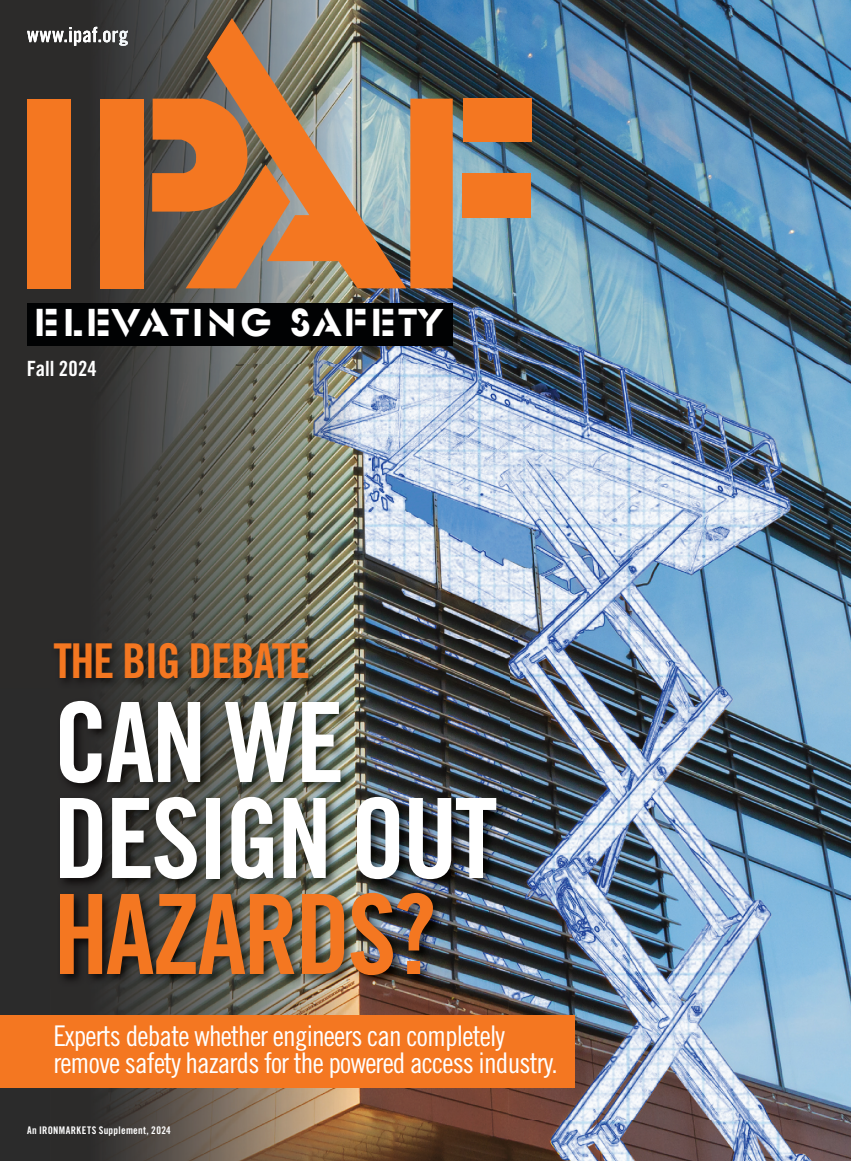
<style>
.page{position:relative;width:851px;height:1161px;background:#fff}
.page>*{position:absolute;margin:0;border:0;box-sizing:border-box;transform-origin:0 0}
.t1{font:110.85px/96px "Trade Gothic LT Std Bd Cn 20";letter-spacing:-.03em;color:#fff}
.t2{font:110.85px "Trade Gothic LT Std Bd Cn 20";letter-spacing:-.03em;color:#f47721}
.t3{font:48px "Trade Gothic LT Std Bd Cn 20";letter-spacing:-.03em;color:#f47721}
.t4{font:40.35px "Glaser Ste D";letter-spacing:.1em;color:#fff}
.t5{font:28.5px/27px "Trade Gothic LT Std Cn 18";letter-spacing:-.03em;color:#fff}
.t6{font:21px "Trade Gothic LT Std Bd Cn 20";color:#fff}
.t7{font:10.5px "Trade Gothic LT Std Bd Cn 20";letter-spacing:.03em;color:#fff}
</style>
<div class="page">
<img style="left:153px;top:0;width:697px;height:364px">
<img style="left:0;top:0;width:153px;height:688px">
<img style="left:509px;top:364px;width:341px;height:797px">
<img style="left:152px;top:364px;width:357px;height:594px">
<div style="left:0;top:688px;width:51px;height:473px;background:#2b2b2b"></div>
<img style="left:50px;top:958px;width:459px;height:203px">
<img style="left:27px;top:27px;width:101px;height:19px">
<img style="left:51px;top:640px;width:102px;height:348px">
<div style="left:0;top:1016px;width:574px;height:72px;background:#f47721"></div>
<div style="left:27px;top:99px;width:44px;height:189px;background:#f47721"></div>
<div style="left:100px;top:99px;width:43px;height:189px;background:#f47721"></div>
<svg style="left:152px;top:99px;width:55px;height:189px;background:#9e6135"></svg>
<img style="left:207px;top:18px;width:199px;height:270px">
<div style="left:410px;top:99px;width:42px;height:189px;background:#f47721"></div>
<div style="left:463px;top:99px;width:68px;height:43px;background:#f47721"></div>
<div style="left:462px;top:173px;width:69px;height:45px;background:#f47721"></div>
<div style="left:27px;top:303px;width:425px;height:43px;background:#010203"></div>
<h3 class="t4" style="left:34px;top:300px;width:408px">ELEVATING SAFETY</h3>
<p class="t6" style="left:27px;top:356px;width:71px">Fall 2024</p>
<h2 class="t3" style="left:53px;top:632px;width:258px">THE BIG DEBATE</h2>
<h1 class="t1" style="left:53px;top:694px;width:446px">CAN WE<br>DESIGN OUT</h1>
<h1 class="t2" style="left:53px;top:867px;width:384px">HAZARDS?</h1>
<p class="t5" style="left:53px;top:1022px;width:506px">Experts debate whether engineers can completely remove safety hazards for the powered access industry.</p>
<p class="t7" style="left:27px;top:1124px;width:145px">An IRONMARKETS Supplement, 2024</p>
</div>
